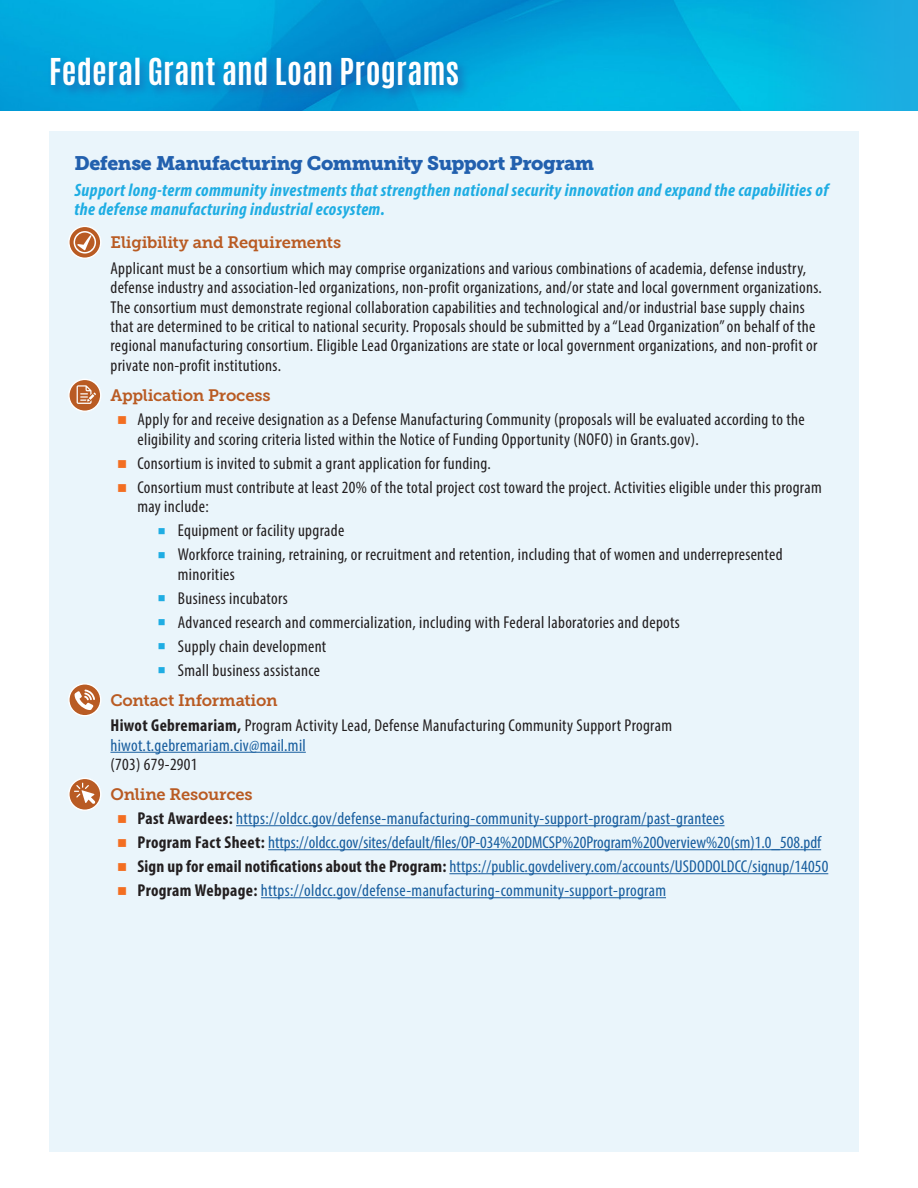
<style>
.page{position:relative;width:918px;height:1188px;background:#fff}
.page>*{position:absolute;margin:0;border:0;box-sizing:border-box;transform-origin:0 0}
.t1{font:31.5px "Antonio";letter-spacing:.01em;color:#fff}
.t2{font:19.5px "Museo Slab 900";letter-spacing:-.025em;color:#2260ae}
.t3{font:italic 700 condensed 18px/19.5px "Myriad Pro";letter-spacing:.02em;color:#1fade3}
.t4{font:condensed 17.25px/19.5px "Myriad Pro";letter-spacing:.02em;color:#231f20}
.t5{font:condensed 17.25px/24px "Myriad Pro";letter-spacing:.015em;color:#175d9e}
.t6{font:16.5px "Museo Slab 700";letter-spacing:-.015em;color:#b95b23}
.s1{font-weight:700}
.s2{color:#175d9e}
.s3{font-weight:700;color:#231f20}
</style>
<div class="page">
<div style="left:49px;top:131px;width:810px;height:1021px;background:#eaf5fb"></div>
<img style="left:0;top:0;width:894px;height:110px">
<div style="left:48px;top:55px;width:423px;height:46px;background:#2260ae;opacity:.75"></div>
<div style="left:894px;top:0;width:24px;height:110px;background:#1bace1"></div>
<hr style="left:110px;top:752px;width:196px;height:1px;background:#175d9e">
<hr style="left:236px;top:825px;width:489px;height:1px;background:#175d9e">
<hr style="left:268px;top:849px;width:553px;height:1px;background:#175d9e">
<hr style="left:449px;top:873px;width:379px;height:1px;background:#175d9e">
<hr style="left:261px;top:897px;width:405px;height:1px;background:#175d9e">
<svg style="left:69px;top:226px;width:32px;height:32px"></svg>
<svg style="left:74px;top:231px;width:22px;height:23px"></svg>
<div style="left:68px;top:226px;width:33px;height:33px;border:1px solid #fff;border-radius:50%"></div>
<svg style="left:69px;top:379px;width:32px;height:32px"></svg>
<svg style="left:77px;top:385px;width:19px;height:19px"></svg>
<div style="left:68px;top:379px;width:33px;height:33px;border:1px solid #fff;border-radius:50%"></div>
<svg style="left:69px;top:684px;width:32px;height:32px"></svg>
<svg style="left:75px;top:690px;width:20px;height:20px"></svg>
<div style="left:68px;top:683px;width:33px;height:33px;border:1px solid #fff;border-radius:50%"></div>
<svg style="left:69px;top:778px;width:32px;height:32px"></svg>
<svg style="left:74px;top:783px;width:21px;height:21px"></svg>
<div style="left:68px;top:778px;width:33px;height:33px;border:1px solid #fff;border-radius:50%"></div>
<h1 class="t1" style="left:49px;top:49px;width:411px">Federal Grant and Loan Programs</h1>
<p class="t2" style="left:74px;top:152px;width:521px">Defense Manufacturing Community Support Program</p>
<p class="t3" style="left:74px;top:179px;width:755px">Support long-term community investments that strengthen national security innovation and expand the capabilities of the defense manufacturing industrial ecosystem.</p>
<p class="t6" style="left:110px;top:233px;width:232px">Eligibility and Requirements</p>
<p class="t4" style="left:110px;top:258px;width:713px">Applicant must be a consortium which may comprise organizations and various combinations of academia, defense industry, defense industry and association-led organizations, non-profit organizations, and/or state and local government organizations.<br>The consortium must demonstrate regional collaboration capabilities and technological and/or industrial base supply chains that are determined to be critical to national security. Proposals should be submitted by a “Lead Organization” on behalf of the regional manufacturing consortium. Eligible Lead Organizations are state or local government organizations, and non-profit or private non-profit institutions.</p>
<p class="t6" style="left:110px;top:386px;width:162px">Application Process</p>
<p class="t4" style="left:137px;top:409px;width:669px">Apply for and receive designation as a Defense Manufacturing Community (proposals will be evaluated according to the eligibility and scoring criteria listed within the Notice of Funding Opportunity (NOFO) in Grants.gov).</p>
<p class="t4" style="left:137px;top:451px;width:686px;line-height:24px">Consortium is invited to submit a grant application for funding.<br>Consortium must contribute at least 20% of the total project cost toward the project. Activities eligible under this program</p>
<p class="t4" style="left:178px;top:494px;width:606px;line-height:24px;text-indent:-40px">may include:<br>Equipment or facility upgrade<br>Workforce training, retraining, or recruitment and retention, including that of women and underrepresented</p>
<p class="t4" style="left:178px;top:562px;width:504px;line-height:24px">minorities<br>Business incubators<br>Advanced research and commercialization, including with Federal laboratories and depots Supply chain development<br>Small business assistance</p>
<p class="t6" style="left:110px;top:690px;width:169px">Contact Information</p>
<p class="t4" style="left:110px;top:715px;width:563px"><span class="s1">Hiwot Gebremariam,</span> Program Activity Lead, Defense Manufacturing Community Support Program <span class="s2">hiwot.t.gebremariam.civ@mail.mil</span></p>
<p class="t4" style="left:110px;top:754px;width:89px">(703) 679-2901</p>
<p class="t6" style="left:110px;top:785px;width:144px">Online Resources</p>
<p class="t5" style="left:137px;top:806px;width:692px"><span class="s3">Past Awardees:</span> https://oldcc.gov/defense-manufacturing-community-support-program/past-grantees<br><span class="s3">Program Fact Sheet:</span> https://oldcc.gov/sites/default/files/OP-034%20DMCSP%20Program%20Overview%20(sm)1.0_508.pdf <span class="s3">Sign up for email notifications about the Program:</span> https://public.govdelivery.com/accounts/USDODOLDCC/signup/14050<br><span class="s3">Program Webpage:</span> https://oldcc.gov/defense-manufacturing-community-support-program</p>
</div>
